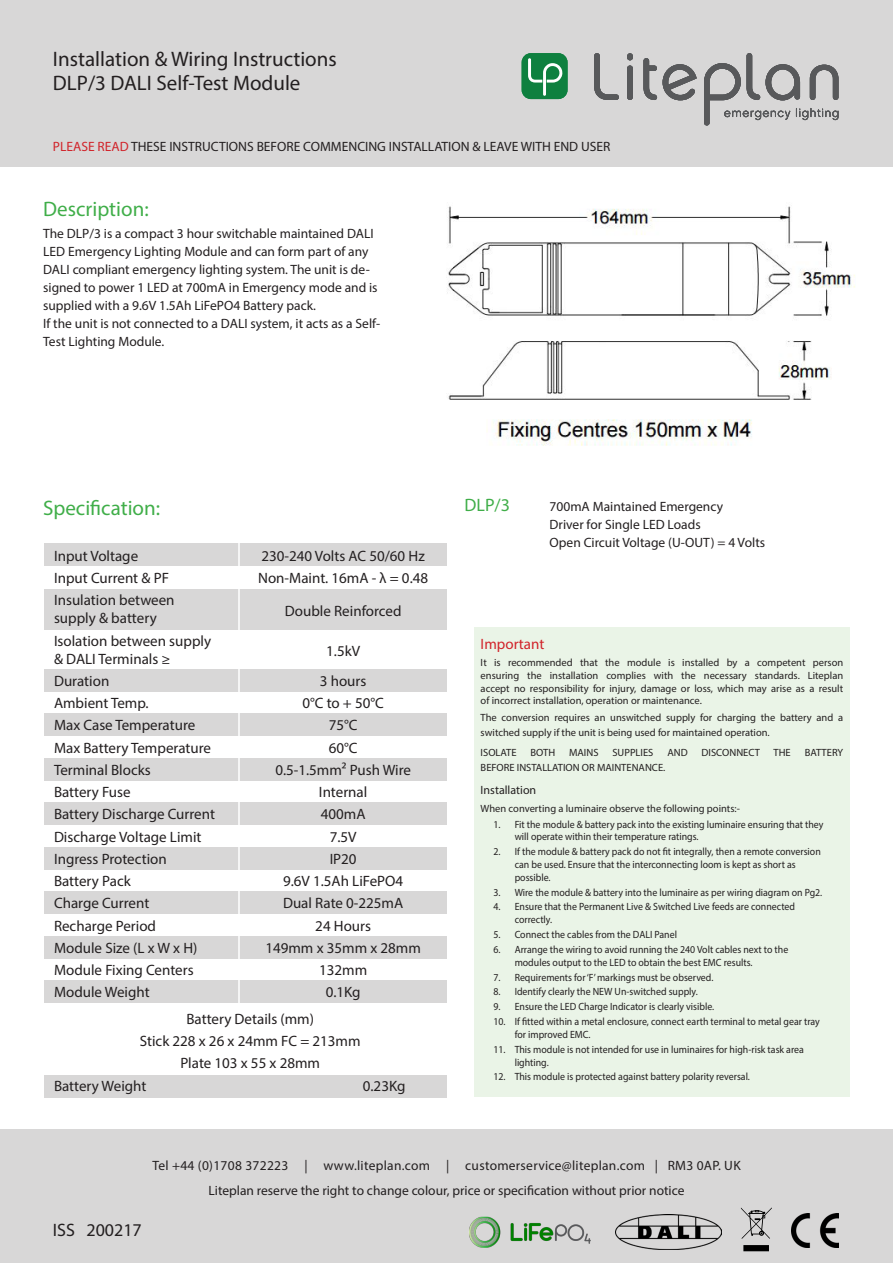
<style>
.page{position:relative;width:893px;height:1263px;background:#fff}
.page>*{position:absolute;margin:0;border:0;box-sizing:border-box;transform-origin:0 0}
.t1{font:21px "Myriad Pro";color:#231f20}
.t2{font:21px "Myriad Pro";color:#40ae49}
.t3{font:18px "Myriad Pro";color:#231f20}
.t4{font:18px "Myriad Pro";color:#40ae49}
.t5{font:15px/18px "Myriad Pro";color:#231f20}
.t6{font:15px "Myriad Pro";color:#d1232a}
.t7{font:13.5px/18px "Myriad Pro";color:#231f20}
.t8{font:13.5px "Myriad Pro";letter-spacing:.02em;color:#231f20}
.t9{font:12px "Myriad Pro";color:#231f20}
.t10{font:10.5px/12.8px "Myriad Pro";color:#231f20;scale:.94 1}
.t11{font:10.5px/12.8px "Myriad Pro";color:#231f20;text-align:justify}
.s1{color:#d1232a}
</style>
<div class="page">
<div style="left:474px;top:627px;width:375px;height:470px;background:#eaf4e7"></div>
<div style="left:0;top:0;width:893px;height:167px;background:#d8d7d7"></div>
<div style="left:44px;top:544px;width:402px;height:22px;background:#d8d7d7"></div>
<div style="left:44px;top:669px;width:402px;height:22px;background:#d8d7d7"></div>
<div style="left:44px;top:714px;width:402px;height:22px;background:#d8d7d7"></div>
<div style="left:44px;top:758px;width:402px;height:22px;background:#d8d7d7"></div>
<div style="left:44px;top:803px;width:402px;height:22px;background:#d8d7d7"></div>
<div style="left:44px;top:847px;width:402px;height:22px;background:#d8d7d7"></div>
<div style="left:44px;top:892px;width:402px;height:22px;background:#d8d7d7"></div>
<div style="left:44px;top:936px;width:402px;height:22px;background:#d8d7d7"></div>
<div style="left:44px;top:980px;width:402px;height:23px;background:#d8d7d7"></div>
<div style="left:44px;top:1075px;width:402px;height:22px;background:#d8d7d7"></div>
<div style="left:44px;top:589px;width:402px;height:41px;background:#d8d7d7"></div>
<svg style="left:594px;top:53px;width:25px;height:47px"></svg>
<svg style="left:627px;top:53px;width:6px;height:47px"></svg>
<svg style="left:643px;top:58px;width:14px;height:42px"></svg>
<svg style="left:663px;top:64px;width:34px;height:36px"></svg>
<svg style="left:704px;top:53px;width:134px;height:72px"></svg>
<div style="left:522px;top:53px;width:46px;height:46px;background:#0e803f;border-radius:9px"></div>
<svg style="left:528px;top:58px;width:35px;height:38px"></svg>
<div style="left:0;top:1129px;width:893px;height:134px;background:#d8d7d7"></div>
<img style="left:447px;top:206px;width:408px;height:240px">
<svg style="left:741px;top:1207px;width:31px;height:44px"></svg>
<img style="left:791px;top:1213px;width:48px;height:34px">
<hr style="left:238px;top:504px;width:2px;height:554px;background:#fff">
<img style="left:615px;top:1215px;width:107px;height:35px">
<img style="left:469px;top:1216px;width:122px;height:32px">
<p class="t1" style="left:53px;top:46px;width:285px">Installation &amp; Wiring Instructions</p>
<p class="t1" style="left:53px;top:70px;width:249px">DLP/3 DALI Self-Test Module</p>
<p class="t7" style="left:53px;top:138px;width:559px"><span class="s1">PLEASE READ</span> THESE INSTRUCTIONS BEFORE COMMENCING INSTALLATION &amp; LEAVE WITH END USER</p>
<p class="t2" style="left:43px;top:196px;width:107px">Description:</p>
<p class="t7" style="left:43px;top:224px;width:336px">The DLP/3 is a compact 3 hour switchable maintained DALI LED Emergency Lighting Module and can form part of any DALI compliant emergency lighting system. The unit is de&shy;signed to power 1 LED at 700mA in Emergency mode and is supplied with a 9.6V 1.5Ah LiFePO4 Battery pack.</p>
<p class="t7" style="left:43px;top:314px;width:339px">If the unit is not connected to a DALI system, it acts as a Self-<br>Test Lighting Module.</p>
<p class="t2" style="left:43px;top:495px;width:118px">Specification:</p>
<p class="t5" style="left:54px;top:546px;width:86px">Input Voltage</p>
<p class="t5" style="left:261px;top:546px;width:165px">230-240 Volts AC 50/60 Hz</p>
<p class="t5" style="left:54px;top:569px;width:116px">Input Current &amp; PF</p>
<p class="t5" style="left:258px;top:569px;width:172px">Non-Maint. 16mA - λ = 0.48</p>
<p class="t5" style="left:54px;top:591px;width:122px">Insulation between supply &amp; battery</p>
<p class="t5" style="left:285px;top:601px;width:118px">Double Reinforced</p>
<p class="t5" style="left:54px;top:631px;width:159px">Isolation between supply &amp; DALI Terminals ≥</p>
<p class="t5" style="left:326px;top:642px;width:35px">1.5kV</p>
<p class="t5" style="left:54px;top:671px;width:57px">Duration</p>
<p class="t5" style="left:320px;top:671px;width:48px">3 hours</p>
<p class="t5" style="left:54px;top:694px;width:96px">Ambient Temp.</p>
<p class="t5" style="left:302px;top:694px;width:83px">0°C to + 50°C</p>
<p class="t5" style="left:54px;top:716px;width:143px">Max Case Temperature</p>
<p class="t5" style="left:329px;top:716px;width:30px">75°C</p>
<p class="t5" style="left:54px;top:738px;width:159px">Max Battery Temperature</p>
<p class="t5" style="left:329px;top:738px;width:30px">60°C</p>
<p class="t5" style="left:54px;top:760px;width:98px">Terminal Blocks</p>
<p class="t5" style="left:275px;top:760px;width:137px">0.5-1.5mm² Push Wire</p>
<p class="t5" style="left:54px;top:783px;width:78px">Battery Fuse</p>
<p class="t5" style="left:319px;top:783px;width:50px">Internal</p>
<p class="t5" style="left:54px;top:805px;width:163px">Battery Discharge Current</p>
<p class="t5" style="left:321px;top:805px;width:46px">400mA</p>
<p class="t5" style="left:54px;top:827px;width:149px">Discharge Voltage Limit</p>
<p class="t5" style="left:330px;top:827px;width:28px">7.5V</p>
<p class="t5" style="left:54px;top:849px;width:114px">Ingress Protection</p>
<p class="t5" style="left:330px;top:849px;width:28px">IP20</p>
<p class="t5" style="left:54px;top:872px;width:78px">Battery Pack</p>
<p class="t5" style="left:283px;top:872px;width:122px">9.6V 1.5Ah LiFePO4</p>
<p class="t5" style="left:54px;top:894px;width:97px">Charge Current</p>
<p class="t5" style="left:283px;top:894px;width:122px">Dual Rate 0-225mA</p>
<p class="t5" style="left:54px;top:916px;width:104px">Recharge Period</p>
<p class="t5" style="left:315px;top:916px;width:57px">24 Hours</p>
<p class="t5" style="left:54px;top:938px;width:145px">Module Size (L x W x H)</p>
<p class="t5" style="left:265px;top:938px;width:157px">149mm x 35mm x 28mm</p>
<p class="t5" style="left:54px;top:961px;width:141px">Module Fixing Centers</p>
<p class="t5" style="left:319px;top:961px;width:50px">132mm</p>
<p class="t5" style="left:54px;top:983px;width:97px">Module Weight</p>
<p class="t5" style="left:326px;top:983px;width:36px">0.1Kg</p>
<p class="t5" style="left:186px;top:1009px;width:129px">Battery Details (mm)</p>
<p class="t5" style="left:140px;top:1032px;width:222px">Stick 228 x 26 x 24mm FC = 213mm</p>
<p class="t5" style="left:180px;top:1054px;width:141px">Plate 103 x 55 x 28mm</p>
<p class="t5" style="left:54px;top:1076px;width:94px">Battery Weight</p>
<p class="t5" style="left:363px;top:1076px;width:44px">0.23Kg</p>
<p class="t4" style="left:465px;top:494px;width:47px">DLP/3</p>
<p class="t7" style="left:550px;top:497px;width:175px">700mA Maintained Emergency</p>
<p class="t7" style="left:550px;top:515px;width:153px">Driver for Single LED Loads</p>
<p class="t7" style="left:550px;top:533px;width:217px">Open Circuit Voltage (U-OUT) = 4 Volts</p>
<p class="t6" style="left:481px;top:635px;width:65px">Important</p>
<p class="t11" style="left:481px;top:656px;width:364px">It is recommended that the module is installed by a competent person ensuring the installation complies with the necessary standards. Liteplan accept no responsibility for injury, damage or loss, which may arise as a result of incorrect installation, operation or maintenance.</p>
<p class="t11" style="left:481px;top:710px;width:364px;line-height:15px">The conversion requires an unswitched supply for charging the battery and a switched supply if the unit is being used for maintained operation.</p>
<p class="t11" style="left:481px;top:745px;width:37px">ISOLATE</p>
<p class="t11" style="left:530px;top:745px;width:26px">BOTH</p>
<p class="t11" style="left:569px;top:745px;width:31px">MAINS</p>
<p class="t11" style="left:612px;top:745px;width:42px">SUPPLIES</p>
<p class="t11" style="left:667px;top:745px;width:22px">AND</p>
<p class="t11" style="left:702px;top:745px;width:60px">DISCONNECT</p>
<p class="t11" style="left:773px;top:745px;width:19px">THE</p>
<p class="t11" style="left:805px;top:745px;width:40px">BATTERY</p>
<p class="t11" style="left:481px;top:760px;width:186px">BEFORE INSTALLATION OR MAINTENANCE.</p>
<p class="t9" style="left:481px;top:783px;width:57px">Installation</p>
<p class="t11" style="left:481px;top:802px;width:261px">When converting a luminaire observe the following points:-</p>
<p class="t10" style="left:515px;top:817px;width:330px;text-indent:-21px">1. Fit the module &amp; battery pack into the existing luminaire ensuring that they will operate within their temperature ratings.</p>
<p class="t10" style="left:515px;top:845px;width:327px;text-indent:-21px">2. If the module &amp; battery pack do not fit integrally, then a remote conversion can be used. Ensure that the interconnecting loom is kept as short as possible.</p>
<p class="t10" style="left:493px;top:885px;width:351px">3. Wire the module &amp; battery into the luminaire as per wiring diagram on Pg2.</p>
<p class="t10" style="left:515px;top:900px;width:300px;text-indent:-21px">4. Ensure that the Permanent Live &amp; Switched Live feeds are connected correctly.</p>
<p class="t10" style="left:493px;top:928px;width:197px">5. Connect the cables from the DALI Panel</p>
<p class="t10" style="left:515px;top:943px;width:293px;text-indent:-21px">6. Arrange the wiring to avoid running the 240 Volt cables next to the modules output to the LED to obtain the best EMC results.</p>
<p class="t10" style="left:493px;top:970px;width:236px">7. Requirements for ‘F’ markings must be observed.</p>
<p class="t10" style="left:493px;top:985px;width:219px">8. Identify clearly the NEW Un-switched supply.</p>
<p class="t10" style="left:493px;top:1000px;width:236px">9. Ensure the LED Charge Indicator is clearly visible.</p>
<p class="t10" style="left:515px;top:1015px;width:326px;text-indent:-21px">10. If fitted within a metal enclosure, connect earth terminal to metal gear tray for improved EMC.</p>
<p class="t10" style="left:515px;top:1043px;width:309px;text-indent:-21px">11. This module is not intended for use in luminaires for high-risk task area lighting.</p>
<p class="t10" style="left:493px;top:1070px;width:274px">12. This module is protected against battery polarity reversal.</p>
<p class="t8" style="left:152px;top:1157px;width:590px">Tel +44 (0)1708 372223 | www.liteplan.com | customerservice@liteplan.com | RM3 0AP. UK</p>
<p class="t3" style="left:53px;top:1218px;width:90px">ISS 200217</p>
<p class="t7" style="left:208px;top:1181px;width:478px">Liteplan reserve the right to change colour, price or specification without prior notice</p>
</div>
